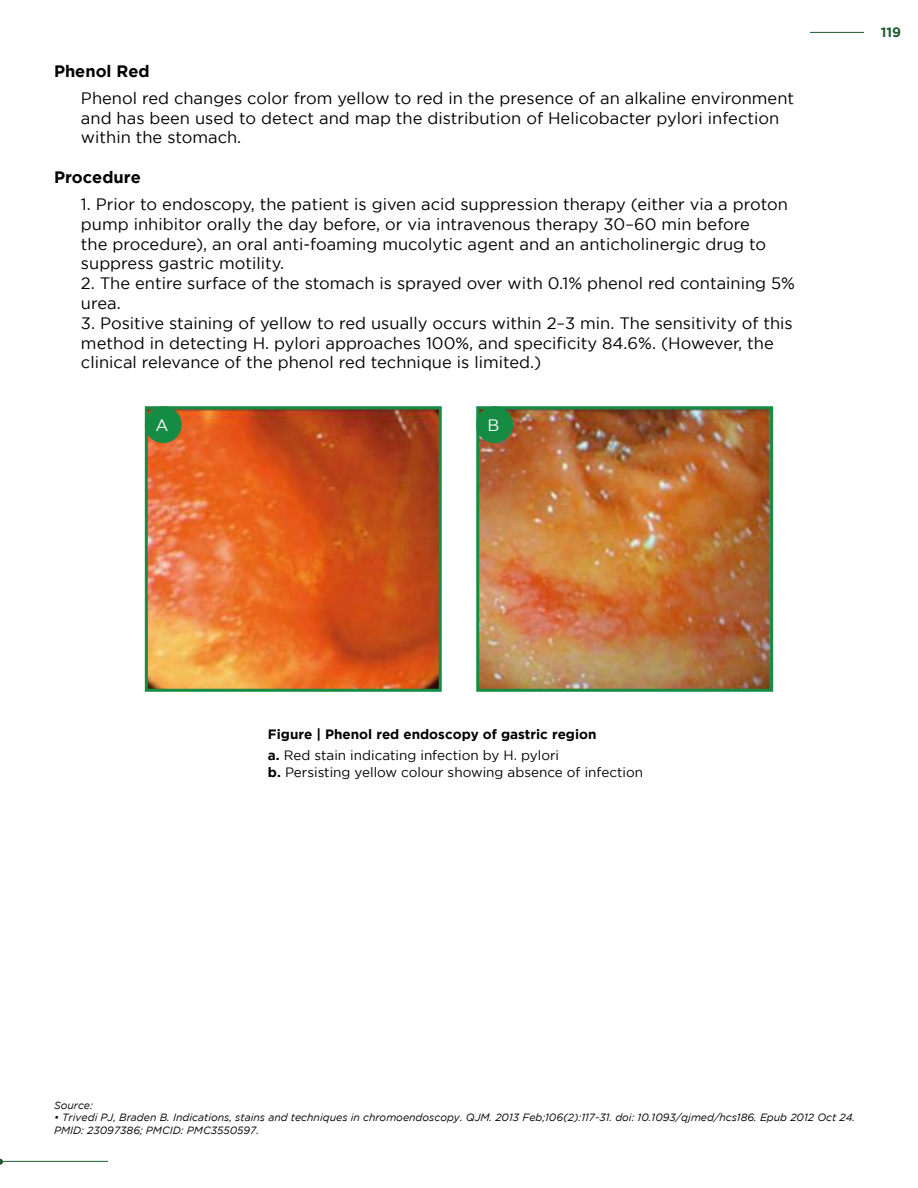
<style>
.page{position:relative;width:918px;height:1188px;background:#fff}
.page>*{position:absolute;margin:0;border:0;box-sizing:border-box;transform-origin:0 0}
.t1{font:16.5px/19.8px "Gotham";color:#000}
.t2{font:700 16.5px "Gotham";color:#000}
.t3{font:16.5px "Gotham";color:#fff}
.t4{font:700 13.5px/21px "Gotham";color:#000}
.t5{font:13.5px "Gotham";color:#000}
.t6{font:700 13.5px "Gotham";color:#1e5b2d}
.t7{font:italic 10.5px/12.6px "Gotham";color:#000}
.s1{font-weight:400}
.s2{font-weight:700}
</style>
<div class="page">
<hr style="left:810px;top:32px;width:54px;height:1px;background:#1e5b2d">
<hr style="left:0;top:1161px;width:108px;height:1px;background:#1e5b2d">
<svg style="left:0;top:1159px;width:3px;height:6px"></svg>
<img style="left:149px;top:410px;width:289px;height:278px">
<div style="left:145px;top:406px;width:297px;height:286px;border:3px solid #168b44"></div>
<img style="left:480px;top:410px;width:289px;height:278px">
<div style="left:476px;top:406px;width:297px;height:286px;border:3px solid #168b44"></div>
<div style="left:145px;top:406px;width:37px;height:37px;background:#168b44;border-radius:50%"></div>
<div style="left:476px;top:406px;width:37px;height:37px;background:#168b44;border-radius:50%"></div>
<p class="t2" style="left:54px;top:61px;width:97px">Phenol Red</p>
<p class="t1" style="left:81px;top:88px;width:715px">Phenol red changes color from yellow to red in the presence of an alkaline environment and has been used to detect and map the distribution of Helicobacter pylori infection within the stomach.</p>
<p class="t2" style="left:54px;top:168px;width:88px">Procedure</p>
<p class="t1" style="left:81px;top:194px;width:709px">1. Prior to endoscopy, the patient is given acid suppression therapy (either via a proton pump inhibitor orally the day before, or via intravenous therapy 30–60 min before<br>the procedure), an oral anti-foaming mucolytic agent and an anticholinergic drug to suppress gastric motility.</p>
<p class="t1" style="left:81px;top:273px;width:716px">2. The entire surface of the stomach is sprayed over with 0.1% phenol red containing 5% urea.</p>
<p class="t1" style="left:81px;top:313px;width:713px">3. Positive staining of yellow to red usually occurs within 2–3 min. The sensitivity of this method in detecting H. pylori approaches 100%, and specificity 84.6%. (However, the clinical relevance of the phenol red technique is limited.)</p>
<p class="t3" style="left:156px;top:416px;width:15px">A</p>
<p class="t3" style="left:488px;top:416px;width:13px">B</p>
<p class="t6" style="left:881px;top:25px;width:22px">119</p>
<p class="t4" style="left:268px;top:724px;width:330px">Figure | Phenol red endoscopy of gastric region a. <span class="s1">Red stain indicating infection by H. pylori</span></p>
<p class="t5" style="left:268px;top:764px;width:377px"><span class="s2">b.</span> Persisting yellow colour showing absence of infection</p>
<p class="t7" style="left:54px;top:1099px;width:40px">Source:</p>
<p class="t7" style="left:54px;top:1111px;width:803px">• Trivedi PJ, Braden B. Indications, stains and techniques in chromoendoscopy. QJM. 2013 Feb;106(2):117-31. doi: 10.1093/qjmed/hcs186. Epub 2012 Oct 24.<br>PMID: 23097386; PMCID: PMC3550597.</p>
</div>
